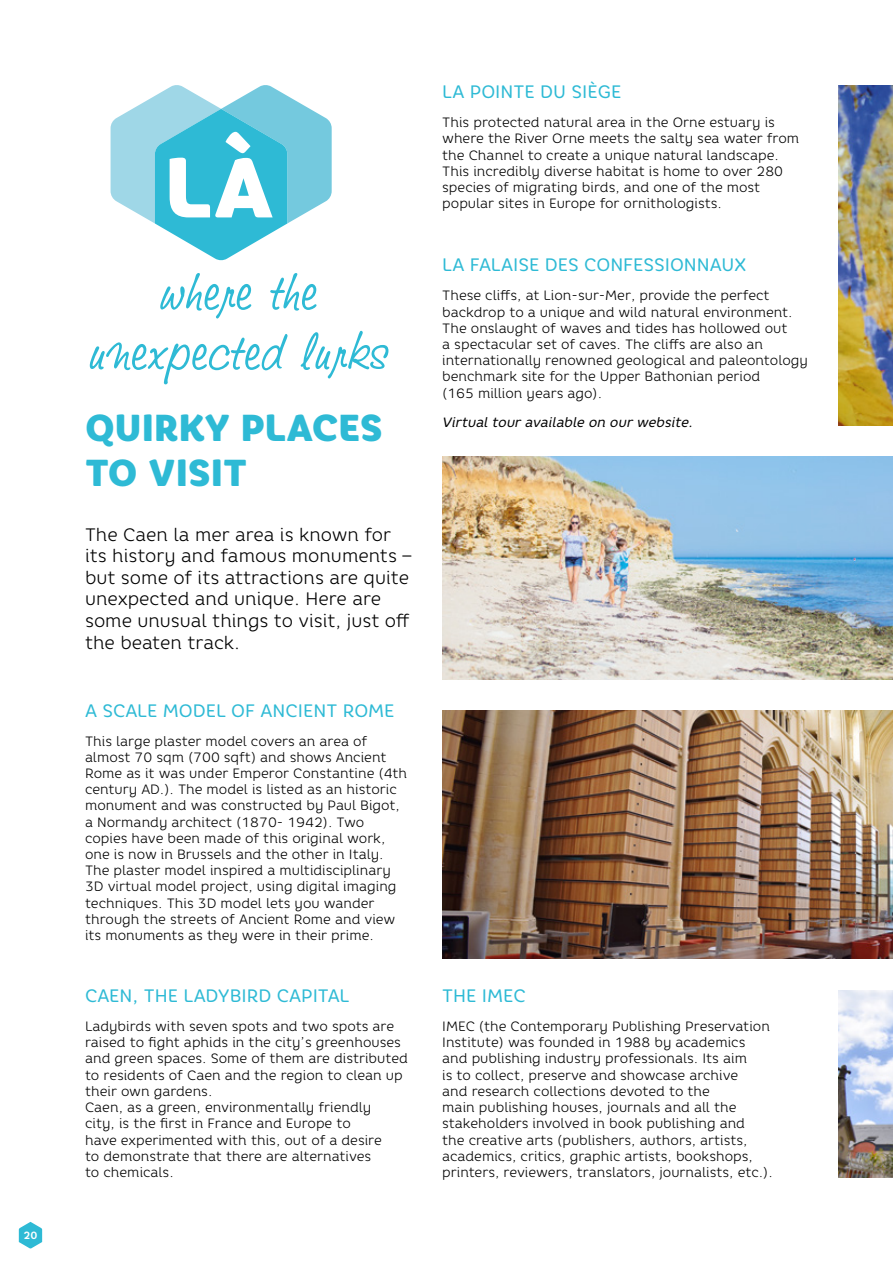
<style>
.page{position:relative;width:893px;height:1263px;background:#fff}
.page>*{position:absolute;margin:0;border:0;box-sizing:border-box;transform-origin:0 0}
.t1{font:72px/60px "Studio Script ITC Std";color:#2ebad5;text-align:center}
.t2{font:900 37.5px "Core Rhino 85";letter-spacing:-.01em;color:#2ebad5}
.t3{font:300 18px/21.6px "Core Rhino 35";color:#000}
.t4{font:18px "Core Rhino 45";color:#2ebad5}
.t5{font:300 13.5px/16.2px "Core Rhino 35";color:#000}
.t6{font:italic 13.5px "Core Rhino 45";color:#000}
.t7{font:700 10.5px "Core Rhino 65";color:#fff}
</style>
<div class="page">
<svg style="left:111px;top:85px;width:221px;height:176px"></svg>
<img style="left:839px;top:85px;width:54px;height:341px">
<img style="left:442px;top:456px;width:451px;height:223px">
<img style="left:442px;top:710px;width:451px;height:248px">
<img style="left:839px;top:990px;width:54px;height:188px">
<svg style="left:19px;top:1222px;width:23px;height:26px"></svg>
<p class="t7" style="left:23px;top:1228px;width:16px">20</p>
<h1 class="t1" style="left:88px;top:256px;width:302px">where the unexpected lurks</h1>
<h3 class="t4" style="left:442px;top:80px;width:181px">LA POINTE DU SIÈGE</h3>
<p class="t5" style="left:442px;top:114px;width:358px">This protected natural area in the Orne estuary is where the River Orne meets the salty sea water from the Channel to create a unique natural landscape.<br>This incredibly diverse habitat is home to over 280 species of migrating birds, and one of the most popular sites in Europe for ornithologists.</p>
<h3 class="t4" style="left:442px;top:254px;width:306px">LA FALAISE DES CONFESSIONNAUX</h3>
<p class="t5" style="left:442px;top:287px;width:367px">These cliffs, at Lion-sur-Mer, provide the perfect backdrop to a unique and wild natural environment.<br>The onslaught of waves and tides has hollowed out<br>a spectacular set of caves. The cliffs are also an internationally renowned geological and paleontology benchmark site for the Upper Bathonian period<br>(165 million years ago).</p>
<h2 class="t2" style="left:85px;top:404px;width:299px">QUIRKY PLACES</h2>
<p class="t6" style="left:442px;top:413px;width:253px">Virtual tour available on our website.</p>
<h2 class="t2" style="left:85px;top:449px;width:164px">TO VISIT</h2>
<h3 class="t3" style="left:85px;top:523px;width:328px">The Caen la mer area is known for its history and famous monuments – but some of its attractions are quite unexpected and unique. Here are some unusual things to visit, just off the beaten track.</h3>
<h3 class="t4" style="left:85px;top:699px;width:311px">A SCALE MODEL OF ANCIENT ROME</h3>
<p class="t5" style="left:85px;top:732px;width:324px">This large plaster model covers an area of almost 70 sqm (700 sqft) and shows Ancient Rome as it was under Emperor Constantine (4th century AD.). The model is listed as an historic monument and was constructed by Paul Bigot, a Normandy architect (1870- 1942). Two copies have been made of this original work, one is now in Brussels and the other in Italy.<br>The plaster model inspired a multidisciplinary 3D virtual model project, using digital imaging techniques. This 3D model lets you wander through the streets of Ancient Rome and view its monuments as they were in their prime.</p>
<h3 class="t4" style="left:85px;top:984px;width:266px">CAEN, THE LADYBIRD CAPITAL</h3>
<p class="t5" style="left:85px;top:1018px;width:324px">Ladybirds with seven spots and two spots are raised to fight aphids in the city’s greenhouses and green spaces. Some of them are distributed to residents of Caen and the region to clean up their own gardens.<br>Caen, as a green, environmentally friendly<br>city, is the first in France and Europe to<br>have experimented with this, out of a desire<br>to demonstrate that there are alternatives<br>to chemicals.</p>
<h3 class="t4" style="left:442px;top:984px;width:85px">THE IMEC</h3>
<p class="t5" style="left:442px;top:1018px;width:332px">IMEC (the Contemporary Publishing Preservation Institute) was founded in 1988 by academics and publishing industry professionals. Its aim<br>is to collect, preserve and showcase archive<br>and research collections devoted to the<br>main publishing houses, journals and all the stakeholders involved in book publishing and<br>the creative arts (publishers, authors, artists, academics, critics, graphic artists, bookshops, printers, reviewers, translators, journalists, etc.).</p>
</div>
